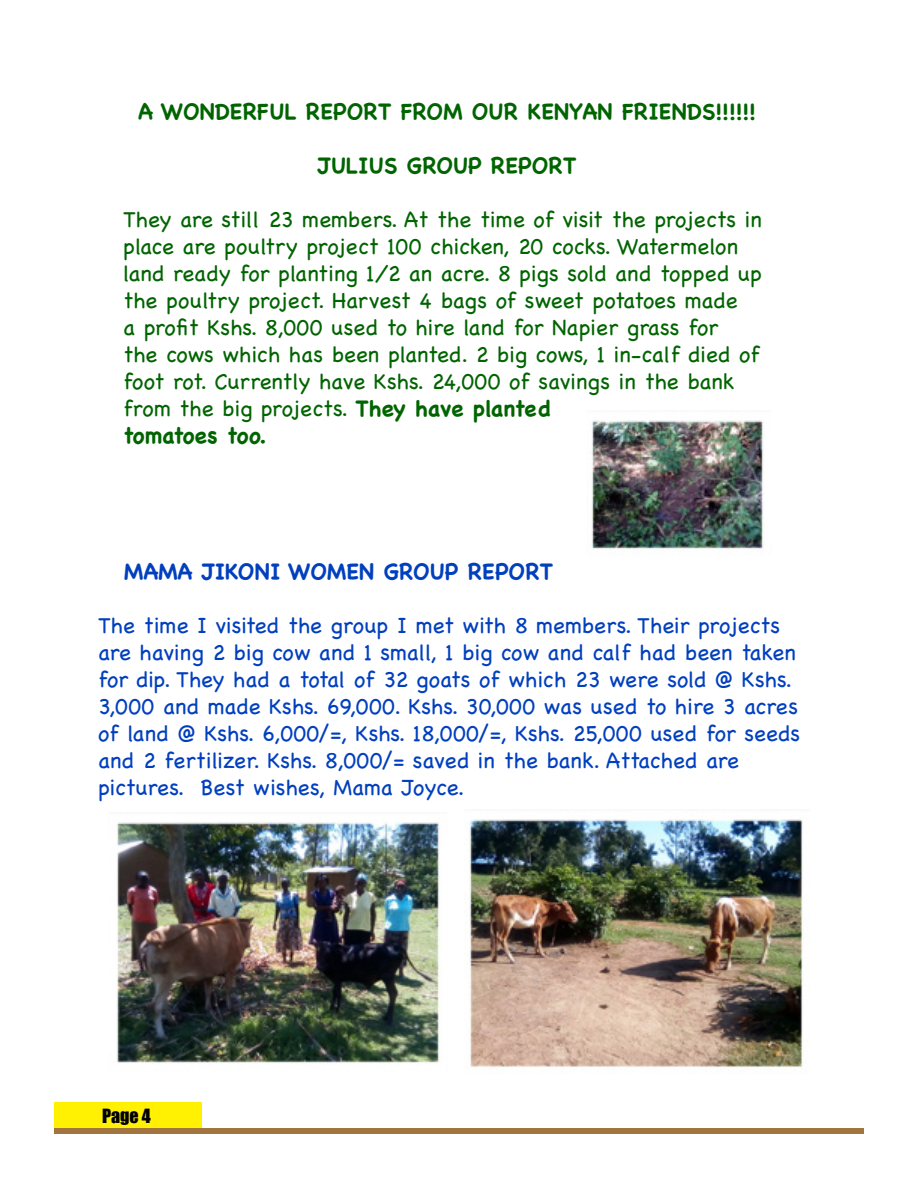
<style>
.page{position:relative;width:918px;height:1188px;background:#fff}
.page>*{position:absolute;margin:0;border:0;box-sizing:border-box;transform-origin:0 0}
.Body{font:22.5px/27px "Chalkboard";color:#006400}
.Body-2{font:22.5px/27px "Chalkboard";color:#003fbe}
.Body-3{font:700 22.5px "Chalkboard";color:#006400}
.Body-4{font:700 22.5px "Chalkboard";color:#003fbe}
.t1{font:18px "Impact";color:#000}
.s1{font-weight:700}
</style>
<div class="page">
<div style="left:54px;top:1102px;width:148px;height:27px;background:#fff101"></div>
<div style="left:54px;top:1128px;width:810px;height:6px;background:#a1753d"></div>
<img style="left:591px;top:420px;width:173px;height:129px">
<img style="left:117px;top:822px;width:323px;height:241px">
<img style="left:469px;top:819px;width:334px;height:250px">
<p class="Body-3" style="left:138px;top:98px;width:619px">A WONDERFUL REPORT FROM OUR KENYAN FRIENDS!!!!!!</p>
<p class="Body-3" style="left:318px;top:152px;width:260px">JULIUS GROUP REPORT</p>
<p class="Body" style="left:123px;top:206px;width:640px">They are still 23 members. At the time of visit the projects in place are poultry project 100 chicken, 20 cocks. Watermelon land ready for planting 1⁄2 an acre. 8 pigs sold and topped up the poultry project. Harvest 4 bags of sweet potatoes made<br>a profit Kshs. 8,000 used to hire land for Napier grass for<br>the cows which has been planted. 2 big cows, 1 in-calf died of foot rot. Currently have Kshs. 24,000 of savings in the bank from the big projects. <span class="s1">They have planted<br>tomatoes too.</span></p>
<p class="Body-4" style="left:124px;top:558px;width:430px">MAMA JIKONI WOMEN GROUP REPORT</p>
<p class="Body-2" style="left:98px;top:612px;width:704px">The time I visited the group I met with 8 members. Their projects are having 2 big cow and 1 small, 1 big cow and calf had been taken for dip. They had a total of 32 goats of which 23 were sold @ Kshs.<br>3,000 and made Kshs. 69,000. Kshs. 30,000 was used to hire 3 acres of land @ Kshs. 6,000/=, Kshs. 18,000/=, Kshs. 25,000 used for seeds and 2 fertilizer. Kshs. 8,000/= saved in the bank. Attached are pictures. Best wishes, Mama Joyce.</p>
<p class="t1" style="left:102px;top:1102px;width:50px">Page 4</p>
</div>
